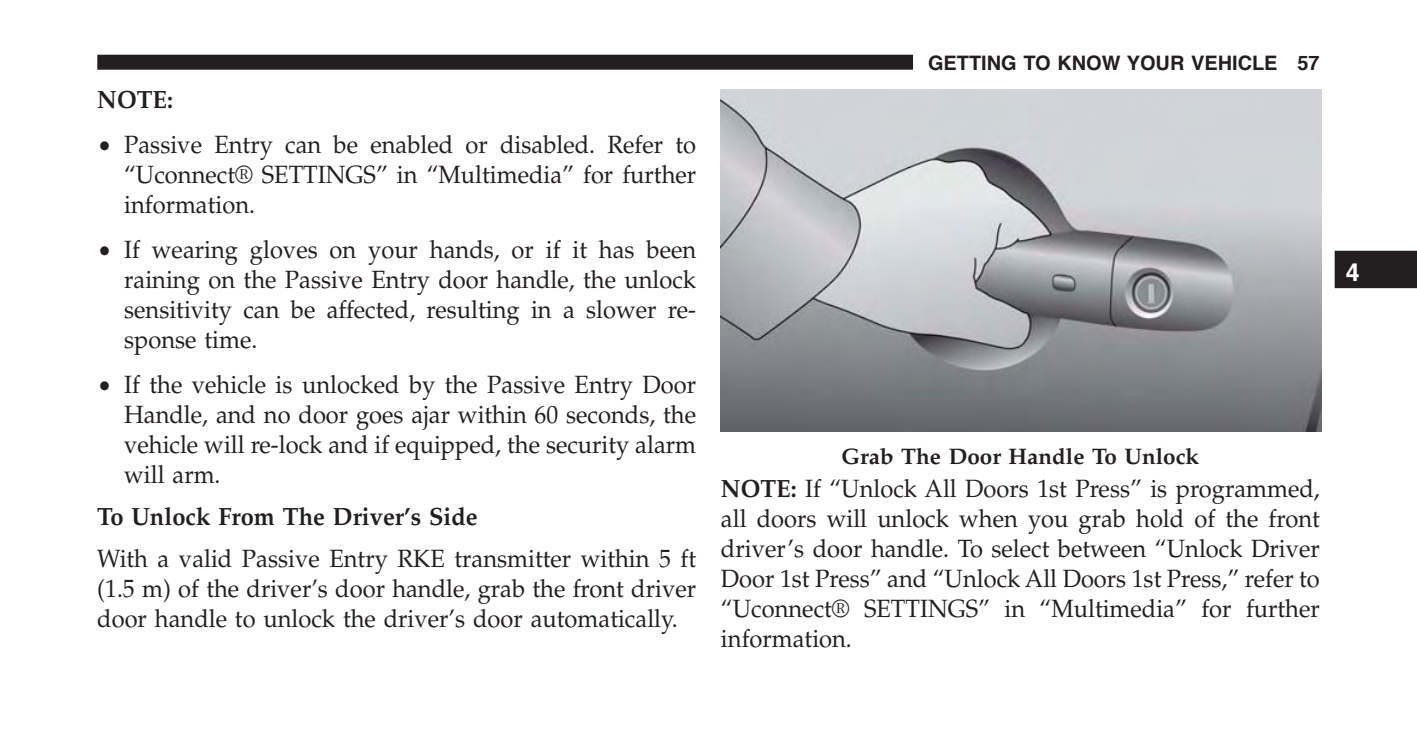
<style>
.page{position:relative;width:1417px;height:741px;background:#fff}
.page>*{position:absolute;margin:0;border:0;box-sizing:border-box;transform-origin:0 0}
.t1{font:25px/30px "Palatino";color:#231f20;text-align:justify;scale:.95 1}
.t2{font:700 25px "Palatino";color:#231f20;scale:.95 1}
.t3{font:700 25px "Helvetica";color:#fff}
.t4{font:700 22.5px "Palatino";color:#231f20}
.t5{font:700 20px "Helvetica";color:#231f20}
.s1{font-weight:700}
</style>
<div class="page">
<div style="left:1335px;top:251px;width:82px;height:37px;background:#231f20"></div>
<img style="left:721px;top:89px;width:600px;height:343px">
<div style="left:97px;top:55px;width:816px;height:15px;background:#231f20"></div>
<p class="t2" style="left:97px;top:85px;width:81px">NOTE:</p>
<p class="t1" style="left:124px;top:130px;width:604px;text-indent:-27px">• Passive Entry can be enabled or disabled. Refer to “Uconnect® SETTINGS” in “Multimedia” for further information.</p>
<p class="t1" style="left:124px;top:235px;width:604px;text-indent:-27px">• If wearing gloves on your hands, or if it has been raining on the Passive Entry door handle, the unlock sensitivity can be affected, resulting in a slower re&shy;sponse time.</p>
<p class="t1" style="left:124px;top:370px;width:604px;text-indent:-27px">• If the vehicle is unlocked by the Passive Entry Door Handle, and no door goes ajar within 60 seconds, the vehicle will re-lock and if equipped, the security alarm will arm.</p>
<p class="t2" style="left:97px;top:502px;width:402px">To Unlock From The Driver’s Side</p>
<p class="t1" style="left:97px;top:544px;width:632px">With a valid Passive Entry RKE transmitter within 5 ft (1.5 m) of the driver’s door handle, grab the front driver door handle to unlock the driver’s door automatically.</p>
<p class="t5" style="left:928px;top:54px;width:393px">GETTING TO KNOW YOUR VEHICLE 57</p>
<p class="t4" style="left:841px;top:443px;width:359px">Grab The Door Handle To Unlock</p>
<p class="t1" style="left:721px;top:474px;width:632px"><span class="s1">NOTE:</span> If “Unlock All Doors 1st Press” is programmed, all doors will unlock when you grab hold of the front driver’s door handle. To select between “Unlock Driver Door 1st Press” and “Unlock All Doors 1st Press,” refer to “Uconnect® SETTINGS” in “Multimedia” for further information.</p>
<p class="t3" style="left:1346px;top:261px;width:15px">4</p>
</div>
